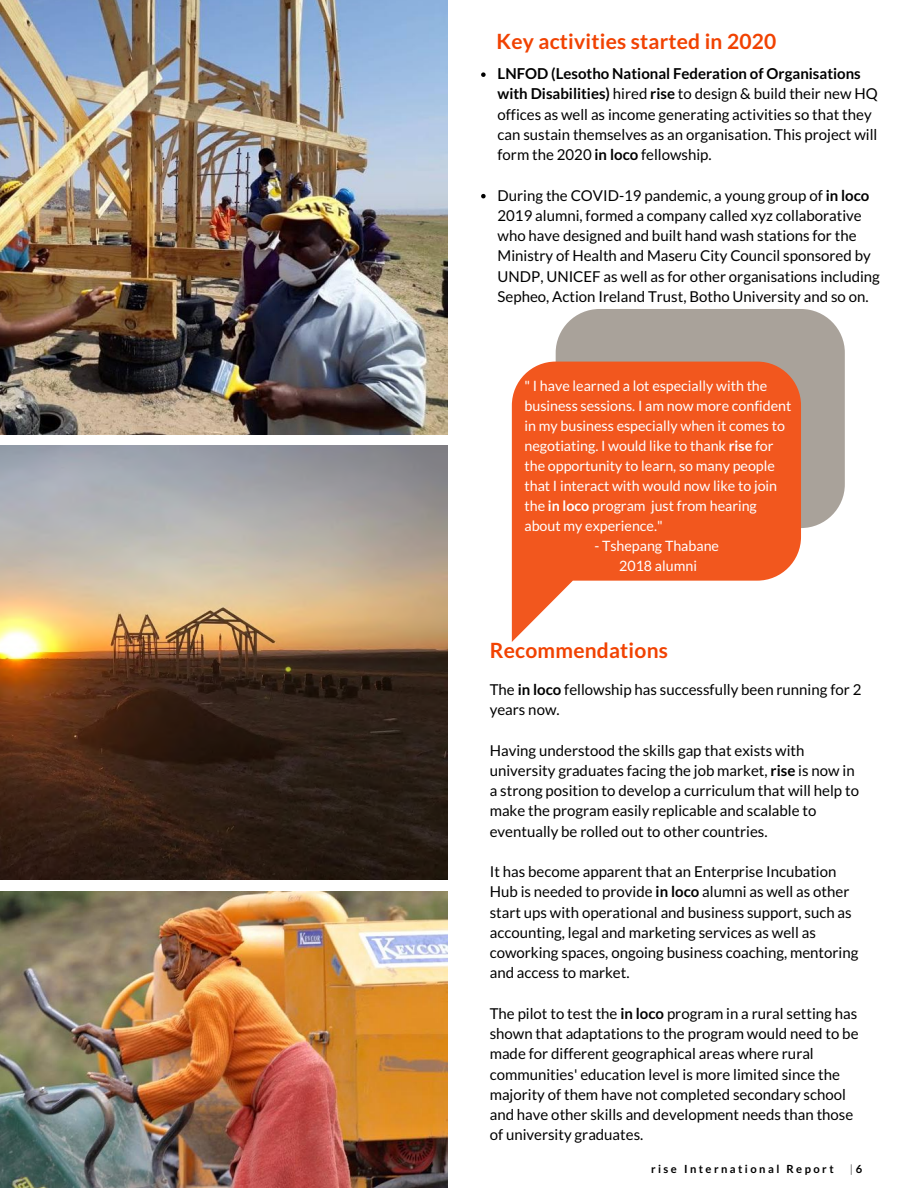
<style>
.page{position:relative;width:918px;height:1188px;background:#fff}
.page>*{position:absolute;margin:0;border:0;box-sizing:border-box;transform-origin:0 0}
.t1{font:700 21px "Lato";letter-spacing:.01em;color:#f14202}
.t2{font:15px/20.2px "Lato";color:#000}
.t3{font:14.25px/20px "Lato";color:#fff}
.t4{font:700 11.25px "Lato";letter-spacing:.22em;color:#000}
.t5{font:700 11.25px "Lato";color:#8a8a8a}
.s1{font-weight:700}
.s2{color:#000}
</style>
<div class="page">
<img style="left:0;top:0;width:448px;height:434px">
<img style="left:0;top:446px;width:448px;height:434px">
<img style="left:0;top:891px;width:448px;height:297px">
<svg style="left:556px;top:309px;width:289px;height:220px;background:#aea79f"></svg>
<svg style="left:512px;top:362px;width:289px;height:280px;fill:#f2571e"></svg>
<svg style="left:481px;top:72px;width:5px;height:5px"></svg>
<svg style="left:481px;top:194px;width:5px;height:4px"></svg>
<h1 class="t1" style="left:497px;top:28px;width:281px">Key activities started in 2020</h1>
<p class="t2" style="left:498px;top:63px;width:382px"><span class="s1">LNFOD (Lesotho National Federation of Organisations with Disabilities)</span> hired <span class="s1">rise</span> to design &amp; build their new HQ offices as well as income generating activities so that they can sustain themselves as an organisation. This project will form the 2020 <span class="s1">in loco</span> fellowship.</p>
<p class="t2" style="left:498px;top:185px;width:384px">During the COVID-19 pandemic, a young group of <span class="s1">in loco </span>2019 alumni, formed a company called xyz collaborative who have designed and built hand wash stations for the Ministry of Health and Maseru City Council sponsored by UNDP, UNICEF as well as for other organisations including Sepheo, Action Ireland Trust, Botho University and so on.</p>
<p class="t3" style="left:524px;top:376px;width:268px">" I have learned a lot especially with the business sessions. I am now more confident in my business especially when it comes to negotiating. I would like to thank <span class="s1">rise</span> for the opportunity to learn, so many people that I interact with would now like to join the <span class="s1">in loco</span> program just from hearing about my experience."</p>
<p class="t3" style="left:594px;top:535px;width:126px;text-align:center">- Tshepang Thabane<br>2018 alumni</p>
<h1 class="t1" style="left:490px;top:637px;width:180px">Recommendations</h1>
<p class="t2" style="left:490px;top:679px;width:373px">The <span class="s1">in loco</span> fellowship has successfully been running for 2 years now.</p>
<p class="t2" style="left:490px;top:740px;width:371px">Having understood the skills gap that exists with university graduates facing the job market, <span class="s1">rise</span> is now in a strong position to develop a curriculum that will help to make the program easily replicable and scalable to eventually be rolled out to other countries.</p>
<p class="t2" style="left:490px;top:861px;width:370px">It has become apparent that an Enterprise Incubation Hub is needed to provide <span class="s1">in loco</span> alumni as well as other start ups with operational and business support, such as accounting, legal and marketing services as well as coworking spaces, ongoing business coaching, mentoring and access to market.</p>
<p class="t2" style="left:490px;top:1003px;width:370px">The pilot to test the <span class="s1">in loco</span> program in a rural setting has shown that adaptations to the program would need to be made for different geographical areas where rural communities' education level is more limited since the majority of them have not completed secondary school and have other skills and development needs than those of university graduates.</p>
<p class="t4" style="left:651px;top:1162px;width:184px">rise International Report</p>
<p class="t5" style="left:850px;top:1162px;width:14px">|<span class="s2">6</span></p>
</div>
